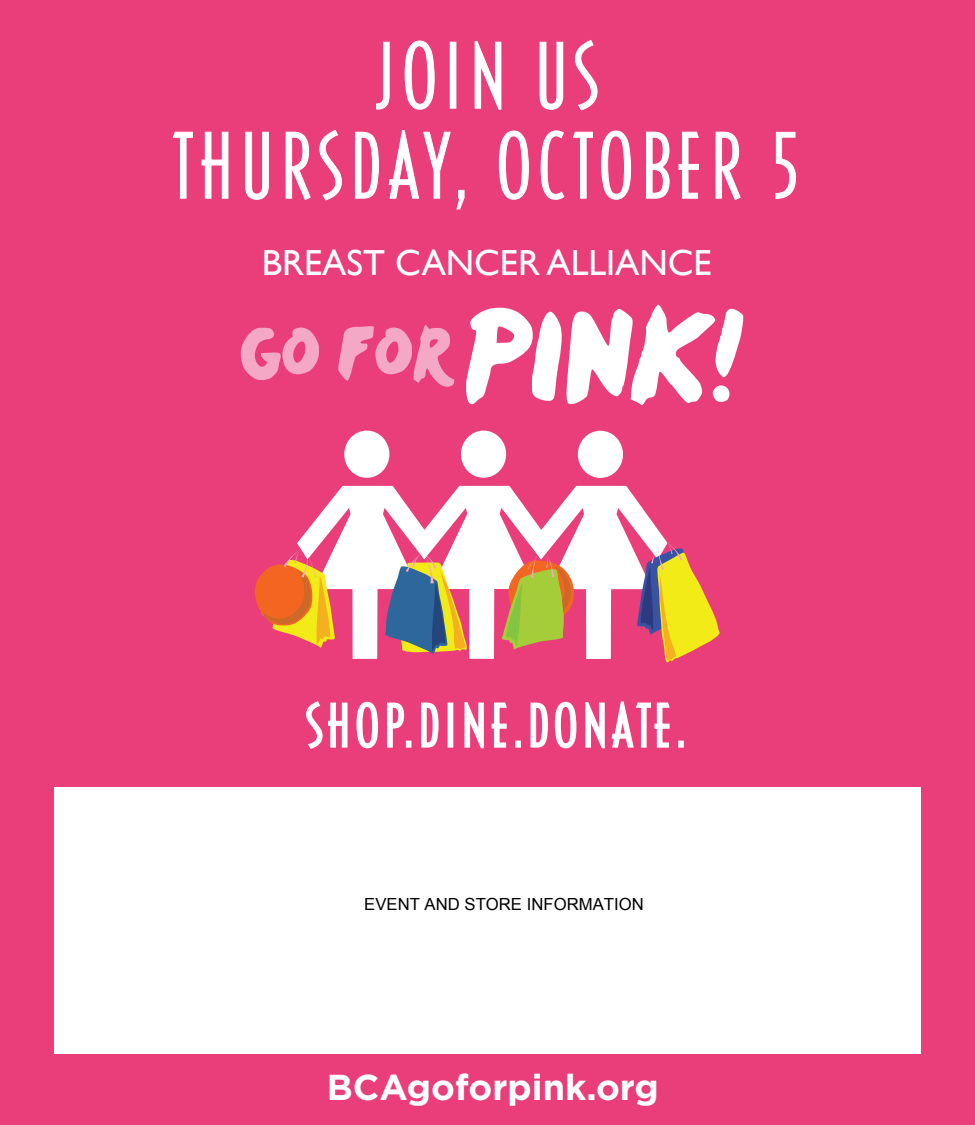
<style>
.page{position:relative;width:975px;height:1125px;background:#ea3e7a}
.page>*{position:absolute;margin:0;border:0;box-sizing:border-box;transform-origin:0 0}
.t1{font:300 99px/90px "Casablanca URW Con";letter-spacing:.05em;color:#fff;text-align:center}
.t2{font:300 64.8px "Casablanca URW Con";letter-spacing:.05em;color:#fff;scale:1.04 1}
.t3{font:36.3px "Gill Sans";color:#fff}
.t4{font:700 36px "Gotham";color:#fff}
.t5{font:16.65px "Arial";color:#000}
</style>
<div class="page">
<svg style="left:376px;top:41px;width:14px;height:69px"></svg>
<svg style="left:404px;top:40px;width:31px;height:70px"></svg>
<div style="left:450px;top:42px;width:6px;height:67px;border:1px solid #fff"></div>
<svg style="left:474px;top:41px;width:28px;height:69px"></svg>
<svg style="left:539px;top:41px;width:25px;height:69px"></svg>
<svg style="left:575px;top:40px;width:23px;height:71px"></svg>
<svg style="left:172px;top:131px;width:21px;height:68px"></svg>
<svg style="left:201px;top:131px;width:28px;height:68px"></svg>
<svg style="left:245px;top:131px;width:24px;height:69px"></svg>
<svg style="left:285px;top:131px;width:26px;height:69px"></svg>
<svg style="left:319px;top:129px;width:23px;height:72px"></svg>
<svg style="left:355px;top:131px;width:24px;height:68px"></svg>
<svg style="left:388px;top:130px;width:77px;height:80px"></svg>
<svg style="left:499px;top:130px;width:30px;height:70px"></svg>
<svg style="left:540px;top:130px;width:25px;height:70px"></svg>
<svg style="left:573px;top:131px;width:20px;height:68px"></svg>
<svg style="left:601px;top:130px;width:30px;height:70px"></svg>
<svg style="left:646px;top:131px;width:24px;height:68px"></svg>
<svg style="left:678px;top:131px;width:21px;height:68px"></svg>
<svg style="left:715px;top:131px;width:26px;height:69px"></svg>
<svg style="left:775px;top:132px;width:21px;height:67px"></svg>
<div style="left:344px;top:431px;width:45px;height:47px;background:#fff;border-radius:50%"></div>
<div style="left:578px;top:431px;width:45px;height:47px;background:#fff;border-radius:50%"></div>
<div style="left:461px;top:431px;width:45px;height:47px;background:#fff;border-radius:50%"></div>
<svg style="left:254px;top:486px;width:466px;height:176px"></svg>
<svg style="left:466px;top:305px;width:277px;height:100px"></svg>
<svg style="left:241px;top:327px;width:78px;height:53px"></svg>
<svg style="left:338px;top:325px;width:116px;height:62px"></svg>
<svg style="left:306px;top:701px;width:42px;height:48px"></svg>
<svg style="left:356px;top:701px;width:22px;height:48px"></svg>
<svg style="left:387px;top:702px;width:24px;height:46px"></svg>
<svg style="left:421px;top:702px;width:18px;height:46px"></svg>
<div style="left:448px;top:703px;width:5px;height:45px;border:2px solid #fff"></div>
<svg style="left:464px;top:702px;width:20px;height:47px"></svg>
<svg style="left:491px;top:702px;width:16px;height:46px"></svg>
<div style="left:515px;top:741px;width:6px;height:7px;border:2px solid #fff"></div>
<svg style="left:530px;top:701px;width:47px;height:48px"></svg>
<svg style="left:585px;top:701px;width:85px;height:48px"></svg>
<div style="left:678px;top:741px;width:6px;height:7px;border:2px solid #fff"></div>
<div style="left:54px;top:788px;width:867px;height:266px;background:#fff"></div>
<p class="t1" style="left:173px;top:33px;width:631px">JOIN US<br>THURSDAY, OCTOBER 5</p>
<p class="t3" style="left:262px;top:242px;width:451px">BREAST CANCER ALLIANCE</p>
<p class="t2" style="left:306px;top:691px;width:367px">SHOP.DINE.DONATE.</p>
<p class="t5" style="left:364px;top:893px;width:281px">EVENT AND STORE INFORMATION</p>
<p class="t4" style="left:327px;top:1066px;width:334px">BCAgoforpink.org</p>
</div>
